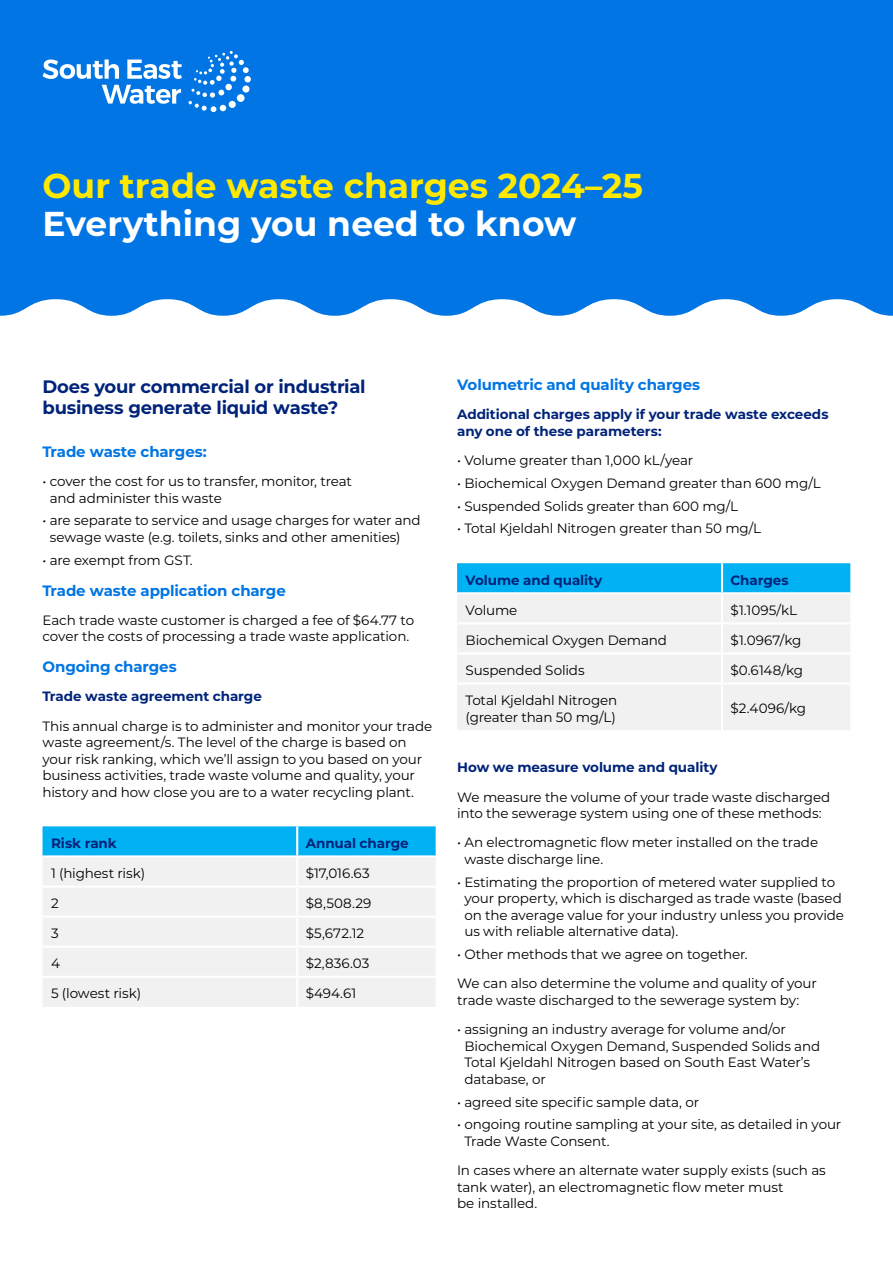
<style>
.page{position:relative;width:893px;height:1263px;background:#fff}
.page>*{position:absolute;margin:0;border:0;box-sizing:border-box;transform-origin:0 0}
.t1{font:700 34.5px "Montserrat";color:#ffe900}
.t2{font:700 34.5px "Montserrat";color:#fff}
.t3{font:700 18px/21px "Montserrat";letter-spacing:-.015em;color:#002379}
.t4{font:700 15px "Montserrat";letter-spacing:-.01em;color:#0075e3}
.t5{font:13.5px/16.5px "Montserrat";letter-spacing:-.01em;color:#000}
.t6{font:700 13.5px/16.5px "Montserrat";letter-spacing:-.005em;color:#002379}
</style>
<div class="page">
<div style="left:0;top:0;width:893px;height:316px;background:#0075e3"></div>
<svg style="left:43px;top:60px;width:76px;height:19px"></svg>
<svg style="left:127px;top:60px;width:55px;height:19px"></svg>
<svg style="left:102px;top:85px;width:79px;height:19px"></svg>
<div style="left:244px;top:76px;width:7px;height:6px;background:#fff;border-radius:50%"></div>
<svg style="left:189px;top:51px;width:60px;height:61px;background:#2d8de7"></svg>
<div style="left:43px;top:826px;width:393px;height:29px;background:#00b1f4"></div>
<div style="left:43px;top:858px;width:392px;height:149px;background:#f1f1f2"></div>
<hr style="left:296px;top:826px;width:2px;height:29px;background:#fff">
<hr style="left:296px;top:857px;width:2px;height:28px;background:#fff">
<hr style="left:43px;top:885px;width:254px;height:2px;background:#fff">
<hr style="left:297px;top:885px;width:139px;height:2px;background:#fff">
<hr style="left:296px;top:887px;width:2px;height:28px;background:#fff">
<hr style="left:43px;top:915px;width:254px;height:3px;background:#fff">
<hr style="left:297px;top:915px;width:139px;height:3px;background:#fff">
<hr style="left:296px;top:918px;width:2px;height:28px;background:#fff">
<hr style="left:43px;top:946px;width:254px;height:2px;background:#fff">
<hr style="left:297px;top:946px;width:139px;height:2px;background:#fff">
<hr style="left:296px;top:948px;width:2px;height:28px;background:#fff">
<hr style="left:43px;top:976px;width:254px;height:2px;background:#fff">
<hr style="left:297px;top:976px;width:139px;height:2px;background:#fff">
<hr style="left:296px;top:978px;width:2px;height:29px;background:#fff">
<div style="left:457px;top:563px;width:393px;height:29px;background:#00b1f4"></div>
<div style="left:457px;top:595px;width:393px;height:135px;background:#f1f1f2"></div>
<hr style="left:721px;top:563px;width:2px;height:29px;background:#fff">
<hr style="left:721px;top:594px;width:2px;height:28px;background:#fff">
<hr style="left:457px;top:622px;width:265px;height:2px;background:#fff">
<hr style="left:722px;top:622px;width:128px;height:2px;background:#fff">
<hr style="left:721px;top:624px;width:2px;height:28px;background:#fff">
<hr style="left:457px;top:652px;width:265px;height:2px;background:#fff">
<hr style="left:722px;top:652px;width:128px;height:2px;background:#fff">
<hr style="left:721px;top:654px;width:2px;height:28px;background:#fff">
<hr style="left:457px;top:682px;width:265px;height:3px;background:#fff">
<hr style="left:722px;top:682px;width:128px;height:3px;background:#fff">
<hr style="left:721px;top:685px;width:2px;height:45px;background:#fff">
<h1 class="t1" style="left:43px;top:161px;width:602px">Our trade waste charges 2024–25</h1>
<h1 class="t2" style="left:43px;top:199px;width:535px">Everything you need to know</h1>
<h2 class="t3" style="left:43px;top:375px;width:325px">Does your commercial or industrial business generate liquid waste?</h2>
<p class="t4" style="left:43px;top:441px;width:166px">Trade waste charges:</p>
<p class="t5" style="left:50px;top:472px;width:304px;text-indent:-7px">• cover the cost for us to transfer, monitor, treat and administer this waste</p>
<p class="t5" style="left:50px;top:512px;width:373px;text-indent:-7px">• are separate to service and usage charges for water and sewage waste (e.g. toilets, sinks and other amenities)</p>
<p class="t5" style="left:43px;top:551px;width:152px">• are exempt from GST.</p>
<p class="t4" style="left:43px;top:579px;width:245px">Trade waste application charge</p>
<p class="t5" style="left:43px;top:611px;width:373px">Each trade waste customer is charged a fee of $64.77 to cover the costs of processing a trade waste application.</p>
<p class="t4" style="left:43px;top:656px;width:136px">Ongoing charges</p>
<p class="t6" style="left:43px;top:688px;width:221px">Trade waste agreement charge</p>
<p class="t5" style="left:43px;top:717px;width:391px">This annual charge is to administer and monitor your trade waste agreement/s. The level of the charge is based on your risk ranking, which we’ll assign to you based on your business activities, trade waste volume and quality, your history and how close you are to a water recycling plant.</p>
<p class="t6" style="left:51px;top:834px;width:67px">Risk rank</p>
<p class="t6" style="left:306px;top:834px;width:104px">Annual charge</p>
<p class="t5" style="left:51px;top:864px;width:96px">1 (highest risk)</p>
<p class="t5" style="left:306px;top:864px;width:65px">$17,016.63</p>
<p class="t5" style="left:51px;top:894px;width:9px">2</p>
<p class="t5" style="left:306px;top:894px;width:67px">$8,508.29</p>
<p class="t5" style="left:51px;top:925px;width:9px">3</p>
<p class="t5" style="left:306px;top:925px;width:60px">$5,672.12</p>
<p class="t5" style="left:51px;top:955px;width:10px">4</p>
<p class="t5" style="left:306px;top:955px;width:65px">$2,836.03</p>
<p class="t5" style="left:51px;top:985px;width:92px">5 (lowest risk)</p>
<p class="t5" style="left:306px;top:985px;width:52px">$494.61</p>
<p class="t4" style="left:457px;top:374px;width:244px">Volumetric and quality charges</p>
<p class="t6" style="left:457px;top:405px;width:373px">Additional charges apply if your trade waste exceeds any one of these parameters:</p>
<p class="t5" style="left:457px;top:451px;width:238px">• Volume greater than 1,000 kL/year</p>
<p class="t5" style="left:457px;top:474px;width:365px">• Biochemical Oxygen Demand greater than 600 mg/L</p>
<p class="t5" style="left:457px;top:497px;width:283px">• Suspended Solids greater than 600 mg/L</p>
<p class="t5" style="left:457px;top:520px;width:306px">• Total Kjeldahl Nitrogen greater than 50 mg/L</p>
<p class="t6" style="left:466px;top:571px;width:138px">Volume and quality</p>
<p class="t6" style="left:730px;top:571px;width:60px">Charges</p>
<p class="t5" style="left:466px;top:601px;width:53px">Volume</p>
<p class="t5" style="left:730px;top:601px;width:68px">$1.1095/kL</p>
<p class="t5" style="left:466px;top:631px;width:203px">Biochemical Oxygen Demand</p>
<p class="t5" style="left:730px;top:631px;width:72px">$1.0967/kg</p>
<p class="t5" style="left:466px;top:661px;width:121px">Suspended Solids</p>
<p class="t5" style="left:730px;top:661px;width:74px">$0.6148/kg</p>
<p class="t5" style="left:466px;top:692px;width:153px">Total Kjeldahl Nitrogen (greater than 50 mg/L)</p>
<p class="t5" style="left:730px;top:700px;width:77px">$2.4096/kg</p>
<p class="t6" style="left:457px;top:759px;width:262px">How we measure volume and quality</p>
<p class="t5" style="left:457px;top:788px;width:375px">We measure the volume of your trade waste discharged into the sewerage system using one of these methods:</p>
<p class="t5" style="left:464px;top:834px;width:355px;text-indent:-7px">• An electromagnetic flow meter installed on the trade waste discharge line.</p>
<p class="t5" style="left:464px;top:873px;width:381px;text-indent:-7px">• Estimating the proportion of metered water supplied to your property, which is discharged as trade waste (based on the average value for your industry unless you provide us with reliable alternative data).</p>
<p class="t5" style="left:457px;top:939px;width:361px;line-height:29.2px">• Other methods that we agree on together.<br>We can also determine the volume and quality of your</p>
<p class="t5" style="left:457px;top:991px;width:344px">trade waste discharged to the sewerage system by:</p>
<p class="t5" style="left:464px;top:1021px;width:357px;text-indent:-7px">• assigning an industry average for volume and/or Biochemical Oxygen Demand, Suspended Solids and Total Kjeldahl Nitrogen based on South East Water’s database, or</p>
<p class="t5" style="left:457px;top:1093px;width:244px">• agreed site specific sample data, or</p>
<p class="t5" style="left:464px;top:1116px;width:378px;text-indent:-7px">• ongoing routine sampling at your site, as detailed in your<br>Trade Waste Consent.</p>
<p class="t5" style="left:457px;top:1162px;width:370px">In cases where an alternate water supply exists (such as tank water), an electromagnetic flow meter must<br>be installed.</p>
</div>
